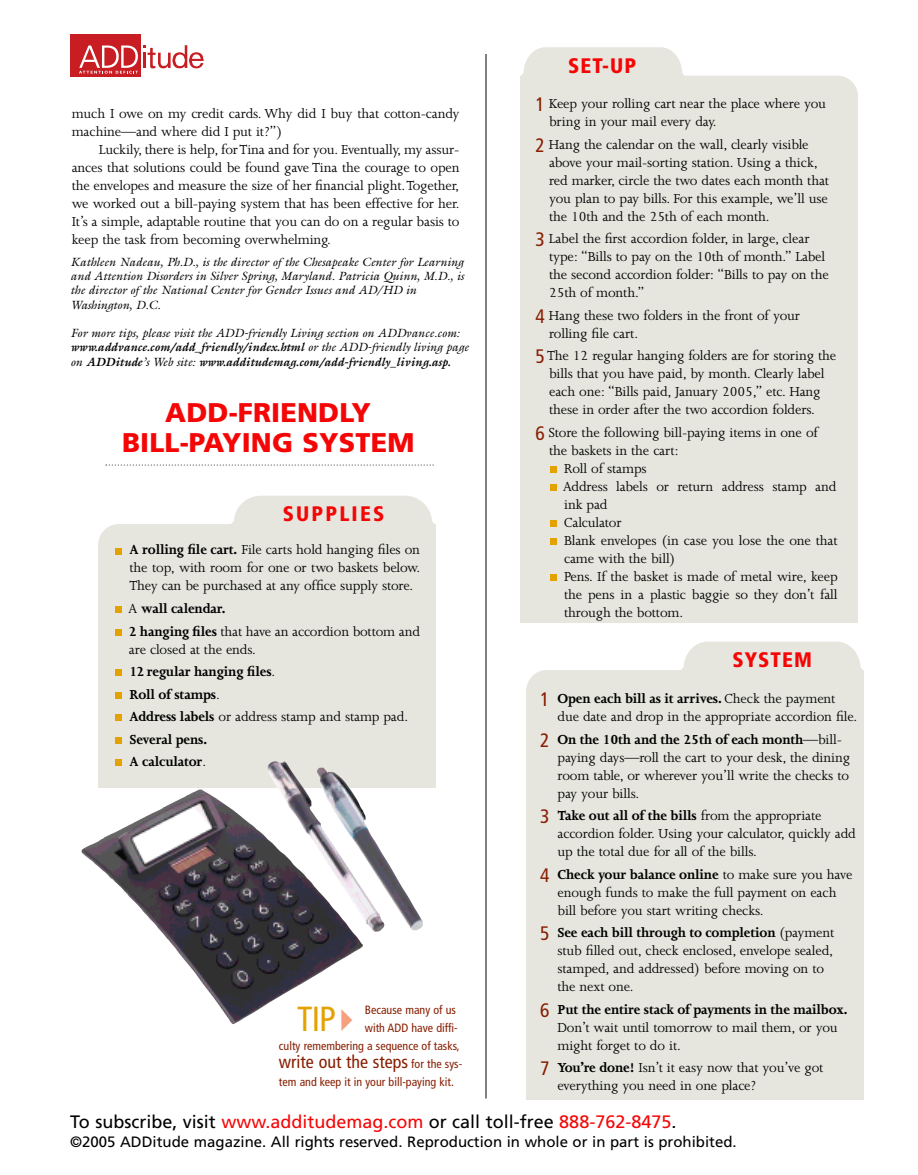
<style>
.page{position:relative;width:918px;height:1175px;background:#fff}
.page>*{position:absolute;margin:0;border:0;box-sizing:border-box;transform-origin:0 0}
.t1{font:condensed 34.8px "Frutiger";color:#e3a200}
.t2{font:900 27px/30px "Frutiger";letter-spacing:.005em;color:#f50606;text-align:center}
.t3{font:900 condensed 21px "Frutiger";letter-spacing:.05em;color:#f50606}
.t4{font:900 condensed 21px "Frutiger";letter-spacing:.105em;color:#f50606}
.t5{font:18px "Frutiger";color:#000}
.t6{font:condensed 18px "Frutiger";color:#871e01}
.t7{font:15px/18px "Joanna";letter-spacing:-.01em;color:#000}
.t8{font:700 15px/22.5px "Joanna";letter-spacing:-.01em;color:#000}
.t9{font:15px "Frutiger";color:#000}
.t10{font:italic 12px/14.2px "Galliard";color:#000}
.t11{font:condensed 12px "Frutiger";color:#871e01}
.s1{font-family:"Frutiger";font-stretch:condensed;font-size:19.5px;color:#871e01}
.s2{font-weight:700}
.s3{font-weight:400}
.s4{font-size:12px}
.s5{color:#f50606}
</style>
<div class="page">
<div style="left:98px;top:524px;width:338px;height:40px;background:#e6e6df;border-radius:20px"></div>
<svg style="left:231px;top:496px;width:203px;height:28px;background:#e7e7e1"></svg>
<hr style="left:486px;top:54px;width:1px;height:1044px;background:#000">
<div style="left:98px;top:542px;width:338px;height:245px;background:#e6e6df"></div>
<div style="left:408px;top:524px;width:28px;height:19px;background:#e6e6df"></div>
<div style="left:115px;top:759px;width:7px;height:7px;background:#e3a200"></div>
<div style="left:115px;top:737px;width:7px;height:6px;background:#e3a200"></div>
<div style="left:115px;top:714px;width:7px;height:7px;background:#e3a200"></div>
<div style="left:115px;top:692px;width:7px;height:6px;background:#e3a200"></div>
<div style="left:115px;top:669px;width:7px;height:7px;background:#e3a200"></div>
<div style="left:115px;top:628px;width:7px;height:7px;background:#e3a200"></div>
<div style="left:115px;top:606px;width:7px;height:7px;background:#e3a200"></div>
<div style="left:115px;top:547px;width:7px;height:7px;background:#e3a200"></div>
<div style="left:526px;top:670px;width:338px;height:40px;background:#e6e6df;border-radius:20px"></div>
<svg style="left:681px;top:641px;width:182px;height:29px;background:#e8e8e2"></svg>
<div style="left:527px;top:688px;width:337px;height:411px;background:#e6e6df"></div>
<div style="left:836px;top:670px;width:28px;height:19px;background:#e6e6df"></div>
<div style="left:520px;top:76px;width:338px;height:40px;background:#e6e6df;border-radius:20px"></div>
<svg style="left:521px;top:47px;width:164px;height:29px;background:#e8e8e1"></svg>
<div style="left:520px;top:94px;width:338px;height:529px;background:#e6e6df"></div>
<div style="left:520px;top:76px;width:28px;height:19px;background:#e6e6df"></div>
<div style="left:550px;top:574px;width:7px;height:7px;background:#e3a200"></div>
<div style="left:550px;top:538px;width:7px;height:7px;background:#e3a200"></div>
<div style="left:550px;top:520px;width:7px;height:7px;background:#e3a200"></div>
<div style="left:550px;top:484px;width:7px;height:7px;background:#e3a200"></div>
<div style="left:550px;top:466px;width:7px;height:7px;background:#e3a200"></div>
<svg style="left:106px;top:464px;width:328px;height:2px"></svg>
<img style="left:82px;top:761px;width:341px;height:263px">
<div style="left:70px;top:34px;width:71px;height:43px;background:#c71d23"></div>
<svg style="left:79px;top:45px;width:125px;height:29px"></svg>
<svg style="left:342px;top:1008px;width:11px;height:16px"></svg>
<h3 class="t3" style="left:568px;top:53px;width:70px">SET-UP</h3>
<p class="t7" style="left:549px;top:95px;width:278px;text-indent:-14px"><span class="s1">1</span> Keep your rolling cart near the place where you bring in your mail every day.</p>
<p class="t7" style="left:549px;top:135px;width:281px;text-indent:-14px"><span class="s1">2</span> Hang the calendar on the wall, clearly visible above your mail-sorting station. Using a thick, red marker, circle the two dates each month that you plan to pay bills. For this example, we’ll use the 10th and the 25th of each month.</p>
<p class="t7" style="left:549px;top:230px;width:281px;text-indent:-14px"><span class="s1">3</span> Label the first accordion folder, in large, clear type: “Bills to pay on the 10th of month.” Label the second accordion folder: “Bills to pay on the 25th of month.”</p>
<p class="t7" style="left:549px;top:306px;width:252px;text-indent:-14px"><span class="s1">4</span> Hang these two folders in the front of your rolling file cart.</p>
<p class="t7" style="left:536px;top:347px;width:302px;text-align:center"><span class="s1">5</span> The 12 regular hanging folders are for storing the bills that you have paid, by month. Clearly label each one: “Bills paid, January 2005,” etc. Hang these in order after the two accordion folders.</p>
<p class="t7" style="left:536px;top:423px;width:284px"><span class="s1">6</span> Store the following bill-paying items in one of</p>
<p class="t7" style="left:549px;top:441px;width:131px">the baskets in the cart:</p>
<p class="t7" style="left:564px;top:459px;width:84px">Roll of stamps</p>
<p class="t7" style="left:563px;top:477px;width:275px">Address labels or return address stamp and</p>
<p class="t7" style="left:564px;top:495px;width:45px">ink pad</p>
<p class="t7" style="left:564px;top:513px;width:59px">Calculator</p>
<p class="t7" style="left:564px;top:531px;width:275px">Blank envelopes (in case you lose the one that</p>
<p class="t7" style="left:564px;top:549px;width:113px">came with the bill)</p>
<p class="t7" style="left:564px;top:567px;width:275px">Pens. If the basket is made of metal wire, keep</p>
<p class="t7" style="left:564px;top:585px;width:275px">the pens in a plastic baggie so they don’t fall</p>
<p class="t7" style="left:564px;top:603px;width:120px">through the bottom.</p>
<p class="t7" style="left:72px;top:104px;width:389px">much I owe on my credit cards. Why did I buy that cotton-candy machine—and where did I put it?”)</p>
<p class="t7" style="left:72px;top:140px;width:389px;text-align:justify;text-indent:27px">Luckily, there is help, forTina and for you. Eventually, my assur&shy;ances that solutions could be found gave Tina the courage to open the envelopes and measure the size of her financial plight.Together, we worked out a bill-paying system that has been effective for her.<br>It’s a simple, adaptable routine that you can do on a regular basis to keep the task from becoming overwhelming.</p>
<p class="t10" style="left:71px;top:254px;width:395px">Kathleen Nadeau, Ph.D., is the director of the Chesapeake Center for Learning and Attention Disorders in Silver Spring, Maryland. Patricia Quinn, M.D., is the director of the National Center for Gender Issues and AD/HD in Washington, D.C.</p>
<p class="t10" style="left:71px;top:326px;width:400px">For more tips, please visit the ADD-friendly Living section on ADDvance.com: <span class="s2">www.addvance.com/add_friendly/index.html</span> or the ADD-friendly living page on <span class="s2">ADDitude</span>’s Web site: <span class="s2">www.additudemag.com/add-friendly_living.asp.</span></p>
<h2 class="t2" style="left:122px;top:397px;width:294px">ADD-FRIENDLY<br>BILL-PAYING SYSTEM</h2>
<h3 class="t4" style="left:283px;top:500px;width:103px">SUPPLIES</h3>
<p class="t7" style="left:130px;top:541px;width:292px;text-align:justify"><span class="s2">A rolling file cart.</span> File carts hold hanging files on the top, with room for one or two baskets below.<br>They can be purchased at any office supply store.</p>
<p class="t7" style="left:128px;top:597px;width:293px;line-height:22.5px">A <span class="s2">wall calendar.<br>2 hanging files</span> that have an accordion bottom and</p>
<p class="t8" style="left:129px;top:638px;width:281px"><span class="s3">are closed at the ends.<br></span>12 regular hanging files<span class="s3">.<br></span>Roll of stamps<span class="s3">.<br></span>Address labels <span class="s3">or address stamp and stamp pad.<br></span>Several pens.<br>A calculator<span class="s3">.</span></p>
<h3 class="t3" style="left:733px;top:647px;width:81px">SYSTEM</h3>
<p class="t7" style="left:558px;top:689px;width:301px;text-indent:-17px"><span class="s1">1</span> <span class="s2">Open each bill as it arrives.</span> Check the payment due date and drop in the appropriate accordion file.</p>
<p class="t7" style="left:558px;top:730px;width:294px;text-indent:-17px"><span class="s1">2</span> <span class="s2">On the 10th and the 25th of each month</span>—bill&shy;paying days—roll the cart to your desk, the dining room table, or wherever you’ll write the checks to pay your bills.</p>
<p class="t7" style="left:558px;top:806px;width:300px;text-indent:-17px"><span class="s1">3</span> <span class="s2">Take out all of the bills</span> from the appropriate accordion folder. Using your calculator, quickly add up the total due for all of the bills.</p>
<p class="t7" style="left:558px;top:865px;width:296px;text-indent:-17px"><span class="s1">4</span> <span class="s2">Check your balance online</span> to make sure you have enough funds to make the full payment on each bill before you start writing checks.</p>
<p class="t7" style="left:558px;top:924px;width:278px;text-indent:-17px"><span class="s1">5</span> <span class="s2">See each bill through to completion</span> (payment stub filled out, check enclosed, envelope sealed, stamped, and addressed) before moving on to the next one.</p>
<p class="t7" style="left:558px;top:1000px;width:291px;text-indent:-17px"><span class="s1">6</span> <span class="s2">Put the entire stack of payments in the mailbox.<br></span>Don’t wait until tomorrow to mail them, or you might forget to do it.</p>
<p class="t7" style="left:558px;top:1059px;width:267px;text-indent:-17px"><span class="s1">7</span> <span class="s2">You’re done!</span> Isn’t it easy now that you’ve got everything you need in one place?</p>
<p class="t11" style="left:365px;top:1002px;width:93px">Because many of us</p>
<p class="t11" style="left:365px;top:1020px;width:94px">with ADD have diffi-</p>
<p class="t11" style="left:279px;top:1038px;width:182px">culty remembering a sequence of tasks,</p>
<p class="t6" style="left:279px;top:1051px;width:185px">write out the steps <span class="s4">for the sys-</span></p>
<p class="t11" style="left:279px;top:1074px;width:176px">tem and keep it in your bill-paying kit.</p>
<h1 class="t1" style="left:297px;top:998px;width:40px">TIP</h1>
<p class="t5" style="left:70px;top:1110px;width:608px">To subscribe, visit <span class="s5">www.additudemag.com</span> or call toll-free <span class="s5">888-762-8475</span>.</p>
<p class="t9" style="left:70px;top:1133px;width:668px">©2005 ADDitude magazine. All rights reserved. Reproduction in whole or in part is prohibited.</p>
</div>
